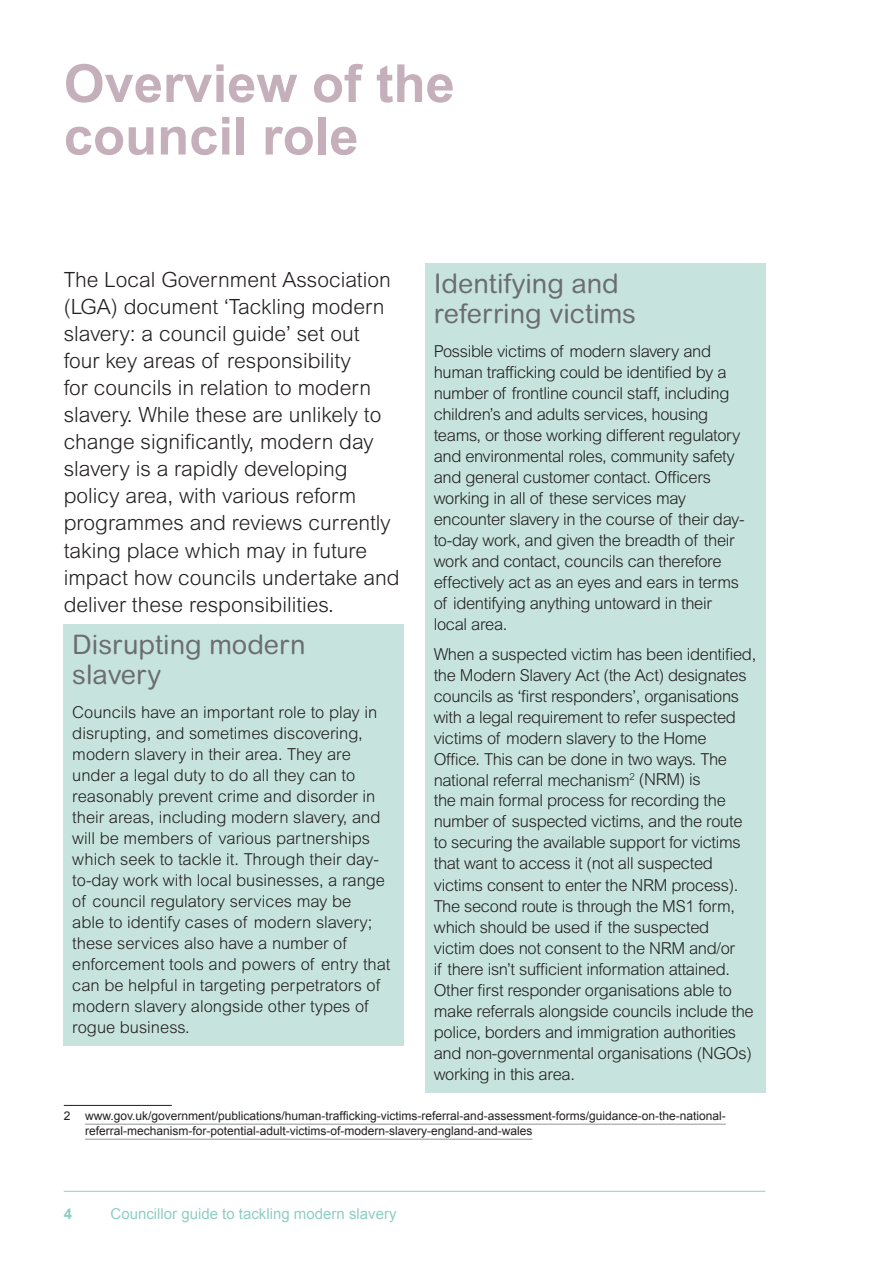
<style>
.page{position:relative;width:893px;height:1263px;background:#fff}
.page>*{position:absolute;margin:0;border:0;box-sizing:border-box;transform-origin:0 0}
.t1{font:700 52.5px/52.5px "Arial";color:#c5afbb}
.t2{font:27px/30px "Arial Rounded MT";color:#6c6d70}
.t3{font:300 21px/27px "Arial MT Std";color:#231f20}
.t4{font:300 16.5px/21px "Arial MT Std";letter-spacing:-.02em;color:#231f20}
.t5{font:300 16.5px/21px "Arial MT Std";color:#231f20}
.t6{font:15px "Arial";color:#8fcec3}
.t7{font:700 15px "Arial";color:#8fcec3}
.t8{font:12px/15px "Arial";color:#231f20}
</style>
<div class="page">
<hr style="left:64px;top:1191px;width:701px;height:1px;background:#8fcec3">
<div style="left:64px;top:625px;width:340px;height:74px;background:#c6e4dd"></div>
<div style="left:64px;top:697px;width:340px;height:349px;background:#c6e4dd"></div>
<hr style="left:64px;top:1105px;width:108px;height:1px;background:#231f20">
<hr style="left:85px;top:1124px;width:641px;height:1px;background:#939598">
<hr style="left:85px;top:1139px;width:448px;height:1px;background:#939598">
<div style="left:425px;top:264px;width:340px;height:74px;background:#c6e4dd"></div>
<div style="left:425px;top:336px;width:340px;height:307px;background:#c6e4dd"></div>
<div style="left:425px;top:639px;width:340px;height:453px;background:#c6e4dd"></div>
<h1 class="t1" style="left:64px;top:59px;width:392px">Overview of the council role</h1>
<p class="t3" style="left:64px;top:266px;width:337px">The Local Government Association (LGA) document ‘Tackling modern slavery: a council guide’ set out four key areas of responsibility<br>for councils in relation to modern slavery. While these are unlikely to change significantly, modern day slavery is a rapidly developing policy area, with various reform programmes and reviews currently taking place which may in future impact how councils undertake and deliver these responsibilities.</p>
<h2 class="t2" style="left:72px;top:630px;width:235px">Disrupting modern slavery</h2>
<p class="t5" style="left:72px;top:702px;width:320px">Councils have an important role to play in disrupting, and sometimes discovering, modern slavery in their area. They are under a legal duty to do all they can to reasonably prevent crime and disorder in their areas, including modern slavery, and will be members of various partnerships which seek to tackle it. Through their day&shy;to-day work with local businesses, a range of council regulatory services may be<br>able to identify cases of modern slavery; these services also have a number of enforcement tools and powers of entry that can be helpful in targeting perpetrators of modern slavery alongside other types of rogue business.</p>
<h2 class="t2" style="left:434px;top:268px;width:204px">Identifying and referring victims</h2>
<p class="t4" style="left:434px;top:341px;width:312px">Possible victims of modern slavery and human trafficking could be identified by a number of frontline council staff, including children’s and adults services, housing teams, or those working different regulatory and environmental roles, community safety and general customer contact. Officers working in all of these services may encounter slavery in the course of their day&shy;to-day work, and given the breadth of their work and contact, councils can therefore effectively act as an eyes and ears in terms of identifying anything untoward in their local area.</p>
<p class="t4" style="left:434px;top:643px;width:324px">When a suspected victim has been identified, the Modern Slavery Act (the Act) designates councils as ‘first responders’, organisations with a legal requirement to refer suspected victims of modern slavery to the Home Office. This can be done in two ways. The national referral mechanism<sup>2</sup> (NRM) is<br>the main formal process for recording the number of suspected victims, and the route to securing the available support for victims that want to access it (not all suspected victims consent to enter the NRM process).<br>The second route is through the MS1 form, which should be used if the suspected<br>victim does not consent to the NRM and/or<br>if there isn’t sufficient information attained.<br>Other first responder organisations able to make referrals alongside councils include the police, borders and immigration authorities and non-governmental organisations (NGOs) working in this area.</p>
<p class="t8" style="left:85px;top:1109px;width:642px;text-indent:-21px">2 www.gov.uk/government/publications/human-trafficking-victims-referral-and-assessment-forms/guidance-on-the-national&shy;referral-mechanism-for-potential-adult-victims-of-modern-slavery-england-and-wales</p>
<p class="t7" style="left:64px;top:1203px;width:10px">4</p>
<p class="t6" style="left:111px;top:1203px;width:287px">Councillor guide to tackling modern slavery</p>
</div>
